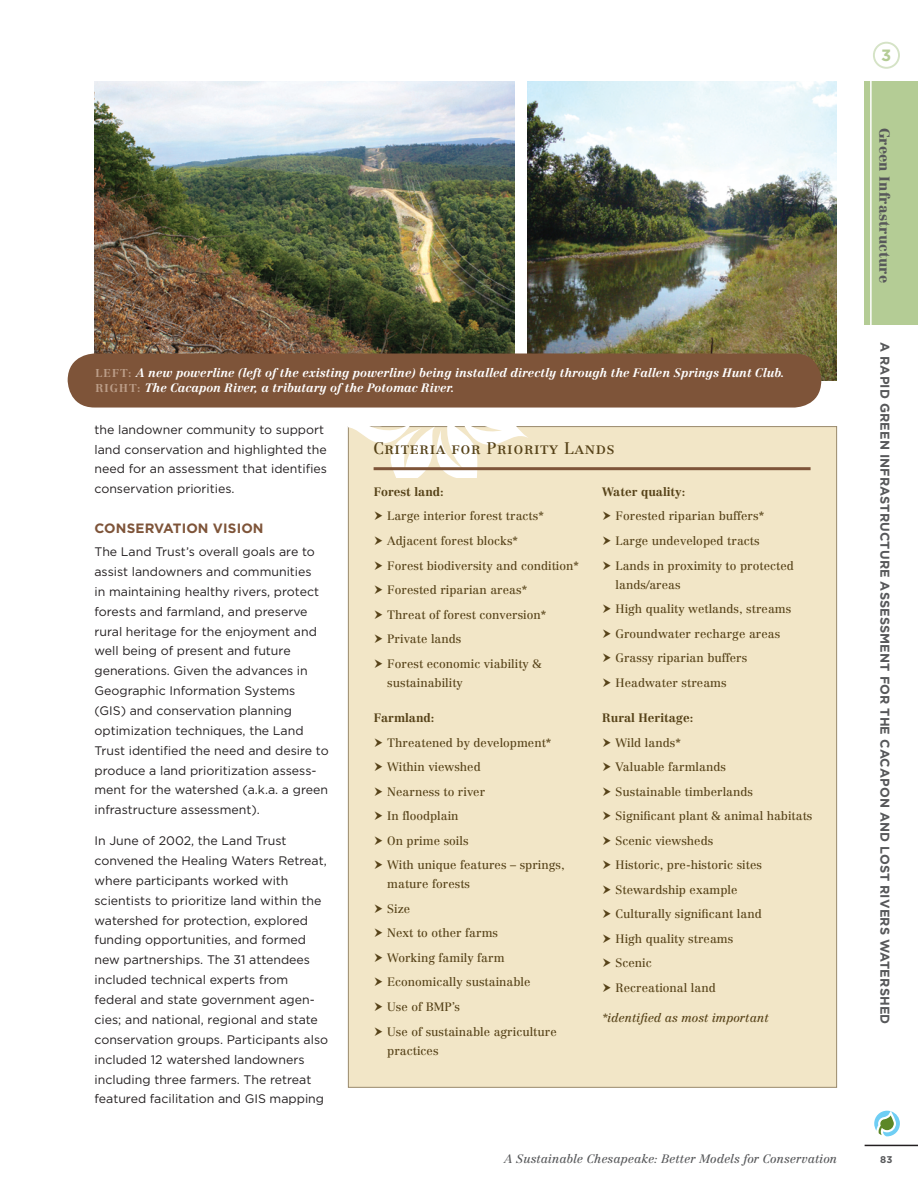
<style>
.page{position:relative;width:918px;height:1188px;background:#fff}
.page>*{position:absolute;margin:0;border:0;box-sizing:border-box;transform-origin:0 0}
.SideBar-Header{font:16.5px "Centennial Roman SC";letter-spacing:.035em;color:#564218}
.t1{font:700 16.35px "Gotham";color:#b4cc95}
.t2{font:900 14.25px "Centennial";letter-spacing:.01em;color:#57585a}
.Paragraph_Sub_Titles{font:700 13.5px "Gotham";letter-spacing:.01em;color:#7e5439}
.t3{font:700 12.75px "Gotham";letter-spacing:.01em;color:#57585a}
.Paragraph_Style{font:12.3px/19.8px "Gotham";color:#231f20}
.Sidebar-_Bullets{font:12px/19.2px "Centennial";color:#564218}
.Photo_Caption{font:italic 700 12px "Centennial";color:#fff}
.t4{font:italic 12px "Centennial";color:#57585a}
.Sidebar_-_additional{font:700 12px "Centennial";color:#564218}
.Sidebar_-_additional-2{font:italic 12px "Centennial";color:#564218}
.t5{font:700 9.75px "Gotham";color:#57585a}
.s1{font-style:normal;font-size:11.25px;color:#bb9d88}
</style>
<div class="page">
<hr style="left:865px;top:1145px;width:53px;height:1px;background:#231f20">
<div style="left:873px;top:1109px;width:28px;height:29px;border:1px solid #fff;border-radius:50%"></div>
<svg style="left:874px;top:1111px;width:26px;height:25px"></svg>
<div style="left:865px;top:81px;width:53px;height:244px;background:#b4cc95"></div>
<div style="left:873px;top:42px;width:27px;height:27px;border:2px solid #d5e3c6;border-radius:50%"></div>
<hr style="left:870px;top:69px;width:2px;height:269px;background:#fff">
<img style="left:527px;top:81px;width:310px;height:300px">
<img style="left:94px;top:81px;width:420px;height:272px">
<div style="left:348px;top:426px;width:489px;height:662px;background:#f2e6c7;border:1px solid #9a8a6c"></div>
<div style="left:68px;top:353px;width:753px;height:55px;background:#7e5439;border-radius:27px"></div>
<svg style="left:349px;top:427px;width:182px;height:51px"></svg>
<hr style="left:374px;top:467px;width:437px;height:3px;background:#7e5439">
<h2 class="t1" style="left:881px;top:46px;width:12px">3</h2>
<p class="Photo_Caption" style="left:95px;top:365px;width:691px"><span class="s1">Left:</span> A new powerline (left of the existing powerline) being installed directly through the Fallen Springs Hunt Club.</p>
<p class="Photo_Caption" style="left:95px;top:380px;width:361px"><span class="s1">Right:</span> The Cacapon River, a tributary of the Potomac River.</p>
<p class="Paragraph_Style" style="left:94px;top:419px;width:234px">the landowner community to support land conservation and highlighted the need for an assessment that identifies conservation priorities.</p>
<p class="Paragraph_Sub_Titles" style="left:94px;top:520px;width:171px">CONSERVATION VISION</p>
<p class="Paragraph_Style" style="left:94px;top:542px;width:236px">The Land Trust’s overall goals are to assist landowners and communities<br>in maintaining healthy rivers, protect forests and farmland, and preserve rural heritage for the enjoyment and well being of present and future generations. Given the advances in Geographic Information Systems (GIS) and conservation planning optimization techniques, the Land Trust identified the need and desire to produce a land prioritization assess&shy;ment for the watershed (a.k.a. a green infrastructure assessment).</p>
<p class="Paragraph_Style" style="left:94px;top:831px;width:235px">In June of 2002, the Land Trust convened the Healing Waters Retreat, where participants worked with scientists to prioritize land within the watershed for protection, explored funding opportunities, and formed new partnerships. The 31 attendees included technical experts from federal and state government agen&shy;cies; and national, regional and state conservation groups. Participants also included 12 watershed landowners including three farmers. The retreat featured facilitation and GIS mapping</p>
<p class="SideBar-Header" style="left:374px;top:439px;width:242px">Criteria for Priority Lands</p>
<p class="Sidebar_-_additional" style="left:374px;top:484px;width:72px">Forest land:</p>
<p class="Sidebar-_Bullets" style="left:387px;top:507px;width:158px">Large interior forest tracts*</p>
<p class="Sidebar-_Bullets" style="left:387px;top:531px;width:132px">Adjacent forest blocks*</p>
<p class="Sidebar-_Bullets" style="left:387px;top:556px;width:193px">Forest biodiversity and condition*</p>
<p class="Sidebar-_Bullets" style="left:387px;top:580px;width:142px">Forested riparian areas*</p>
<p class="Sidebar-_Bullets" style="left:387px;top:605px;width:161px">Threat of forest conversion*</p>
<p class="Sidebar-_Bullets" style="left:387px;top:629px;width:76px">Private lands</p>
<p class="Sidebar-_Bullets" style="left:387px;top:654px;width:156px">Forest economic viability &amp; sustainability</p>
<p class="Sidebar_-_additional" style="left:374px;top:711px;width:62px">Farmland:</p>
<p class="Sidebar-_Bullets" style="left:387px;top:733px;width:166px">Threatened by development*</p>
<p class="Sidebar-_Bullets" style="left:387px;top:757px;width:95px">Within viewshed</p>
<p class="Sidebar-_Bullets" style="left:387px;top:782px;width:100px">Nearness to river</p>
<p class="Sidebar-_Bullets" style="left:387px;top:806px;width:73px">In floodplain</p>
<p class="Sidebar-_Bullets" style="left:387px;top:831px;width:83px">On prime soils</p>
<p class="Sidebar-_Bullets" style="left:387px;top:855px;width:179px">With unique features – springs, mature forests</p>
<p class="Sidebar-_Bullets" style="left:387px;top:899px;width:24px">Size</p>
<p class="Sidebar-_Bullets" style="left:387px;top:924px;width:112px">Next to other farms</p>
<p class="Sidebar-_Bullets" style="left:387px;top:948px;width:119px">Working family farm</p>
<p class="Sidebar-_Bullets" style="left:387px;top:973px;width:145px">Economically sustainable</p>
<p class="Sidebar-_Bullets" style="left:387px;top:997px;width:74px">Use of BMP’s</p>
<p class="Sidebar-_Bullets" style="left:387px;top:1022px;width:171px">Use of sustainable agriculture practices</p>
<p class="Sidebar_-_additional" style="left:602px;top:484px;width:85px">Water quality:</p>
<p class="Sidebar-_Bullets" style="left:616px;top:507px;width:150px">Forested riparian buffers*</p>
<p class="Sidebar-_Bullets" style="left:616px;top:531px;width:146px">Large undeveloped tracts</p>
<p class="Sidebar-_Bullets" style="left:616px;top:556px;width:180px">Lands in proximity to protected lands/areas</p>
<p class="Sidebar-_Bullets" style="left:616px;top:599px;width:177px">High quality wetlands, streams</p>
<p class="Sidebar-_Bullets" style="left:616px;top:624px;width:166px">Groundwater recharge areas</p>
<p class="Sidebar-_Bullets" style="left:616px;top:648px;width:133px">Grassy riparian buffers</p>
<p class="Sidebar-_Bullets" style="left:616px;top:673px;width:113px">Headwater streams</p>
<p class="Sidebar_-_additional" style="left:602px;top:711px;width:93px">Rural Heritage:</p>
<p class="Sidebar-_Bullets" style="left:616px;top:733px;width:67px">Wild lands*</p>
<p class="Sidebar-_Bullets" style="left:616px;top:757px;width:112px">Valuable farmlands</p>
<p class="Sidebar-_Bullets" style="left:616px;top:782px;width:139px">Sustainable timberlands</p>
<p class="Sidebar-_Bullets" style="left:616px;top:806px;width:198px">Significant plant &amp; animal habitats</p>
<p class="Sidebar-_Bullets" style="left:616px;top:831px;width:99px">Scenic viewsheds</p>
<p class="Sidebar-_Bullets" style="left:616px;top:855px;width:148px">Historic, pre-historic sites</p>
<p class="Sidebar-_Bullets" style="left:616px;top:880px;width:124px">Stewardship example</p>
<p class="Sidebar-_Bullets" style="left:616px;top:904px;width:148px">Culturally significant land</p>
<p class="Sidebar-_Bullets" style="left:616px;top:929px;width:119px">High quality streams</p>
<p class="Sidebar-_Bullets" style="left:616px;top:954px;width:38px">Scenic</p>
<p class="Sidebar-_Bullets" style="left:616px;top:978px;width:102px">Recreational land</p>
<p class="Sidebar_-_additional-2" style="left:602px;top:1010px;width:168px">*identified as most important</p>
<p class="t2" style="left:894px;top:128px;width:157px;rotate:90deg">Green Infrastructure</p>
<p class="t3" style="left:892px;top:342px;width:684px;rotate:90deg">A RAPID GREEN I NFRASTRUCTURE ASSESSMENT FOR THE CACAPON AND LOST RIVERS WATERSHED</p>
<p class="t4" style="left:504px;top:1152px;width:335px">A Sustainable Chesapeake: Better Models for Conservation</p>
<p class="t5" style="left:880px;top:1154px;width:14px">83</p>
</div>
